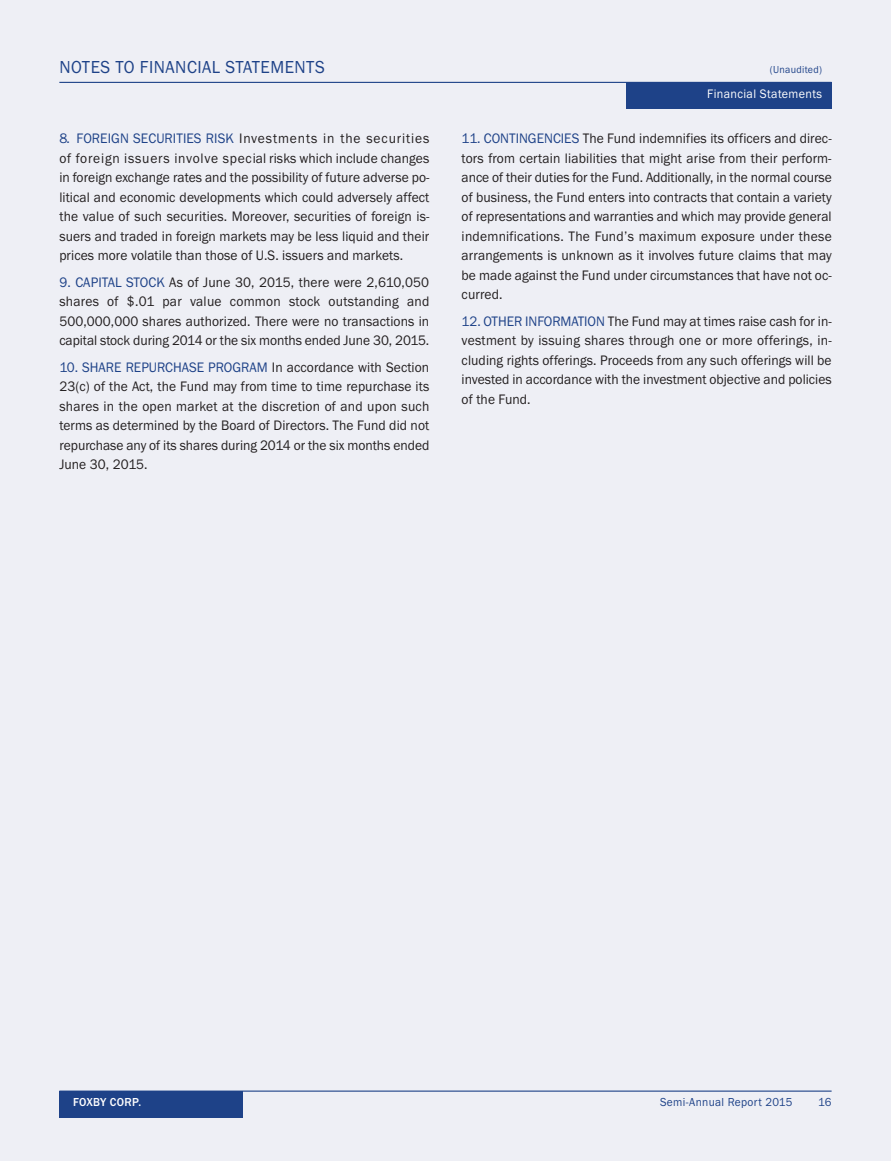
<style>
.page{position:relative;width:891px;height:1161px;background:#eeeff5}
.page>*{position:absolute;margin:0;border:0;box-sizing:border-box;transform-origin:0 0}
.t1{font:18px "Franklin Gothic";letter-spacing:.03em;color:#1e4288;scale:.95 1}
.t2{font:14.25px/19.5px "Franklin Gothic";color:#231f20;text-align:justify;scale:.95 1}
.t3{font:12.75px "Franklin Gothic";letter-spacing:.03em;color:#fff;scale:.95 1}
.t4{font:12px "Franklin Gothic";letter-spacing:.03em;color:#1e4288;scale:.95 1}
.t5{font:500 12px "Franklin Gothic";letter-spacing:.03em;color:#fff;scale:.95 1}
.t6{font:10.5px "Franklin Gothic";letter-spacing:.03em;color:#1e4288;scale:.95 1}
.s1{color:#1e4288}
</style>
<div class="page">
<div style="left:59px;top:1091px;width:184px;height:27px;background:#1e4288"></div>
<hr style="left:59px;top:1091px;width:773px;height:1px;background:#1e4288">
<hr style="left:59px;top:82px;width:773px;height:1px;background:#1e4288">
<div style="left:626px;top:82px;width:206px;height:27px;background:#1e4288"></div>
<p class="t1" style="left:59px;top:60px;width:281px">NOTES TO FINANCIAL STATEMENTS</p>
<p class="t2" style="left:59px;top:130px;width:391px"><span class="s1">8. FOREIGN SECURITIES RISK</span> Investments in the securities of foreign issuers involve special risks which include changes in foreign exchange rates and the possibility of future adverse po&shy;litical and economic developments which could adversely affect the value of such securities. Moreover, securities of foreign is&shy;suers and traded in foreign markets may be less liquid and their prices more volatile than those of U.S. issuers and markets.</p>
<p class="t2" style="left:59px;top:273px;width:391px"><span class="s1">9. CAPITAL STOCK</span> As of June 30, 2015, there were 2,610,050 shares of $.01 par value common stock outstanding and 500,000,000 shares authorized. There were no transactions in capital stock during 2014 or the six months ended June 30, 2015.</p>
<p class="t2" style="left:59px;top:358px;width:391px"><span class="s1">10. SHARE REPURCHASE PROGRAM</span> In accordance with Section 23(c) of the Act, the Fund may from time to time repurchase its shares in the open market at the discretion of and upon such terms as determined by the Board of Directors. The Fund did not repurchase any of its shares during 2014 or the six months ended June 30, 2015.</p>
<p class="t6" style="left:770px;top:66px;width:56px">(Unaudited)</p>
<p class="t3" style="left:707px;top:89px;width:122px">Financial Statements</p>
<p class="t2" style="left:462px;top:130px;width:391px"><span class="s1">11. CONTINGENCIES</span> The Fund indemnifies its officers and direc&shy;tors from certain liabilities that might arise from their perform&shy;ance of their duties for the Fund. Additionally, in the normal course of business, the Fund enters into contracts that contain a variety of representations and warranties and which may provide general indemnifications. The Fund’s maximum exposure under these arrangements is unknown as it involves future claims that may be made against the Fund under circumstances that have not oc&shy;curred.</p>
<p class="t2" style="left:462px;top:312px;width:391px"><span class="s1">12. OTHER INFORMATION</span> The Fund may at times raise cash for in&shy;vestment by issuing shares through one or more offerings, in&shy;cluding rights offerings. Proceeds from any such offerings will be invested in accordance with the investment objective and policies of the Fund.</p>
<p class="t5" style="left:73px;top:1098px;width:73px">FOXBY CORP.</p>
<p class="t4" style="left:660px;top:1098px;width:141px">Semi-Annual Report 2015</p>
<p class="t4" style="left:818px;top:1098px;width:16px">16</p>
</div>
